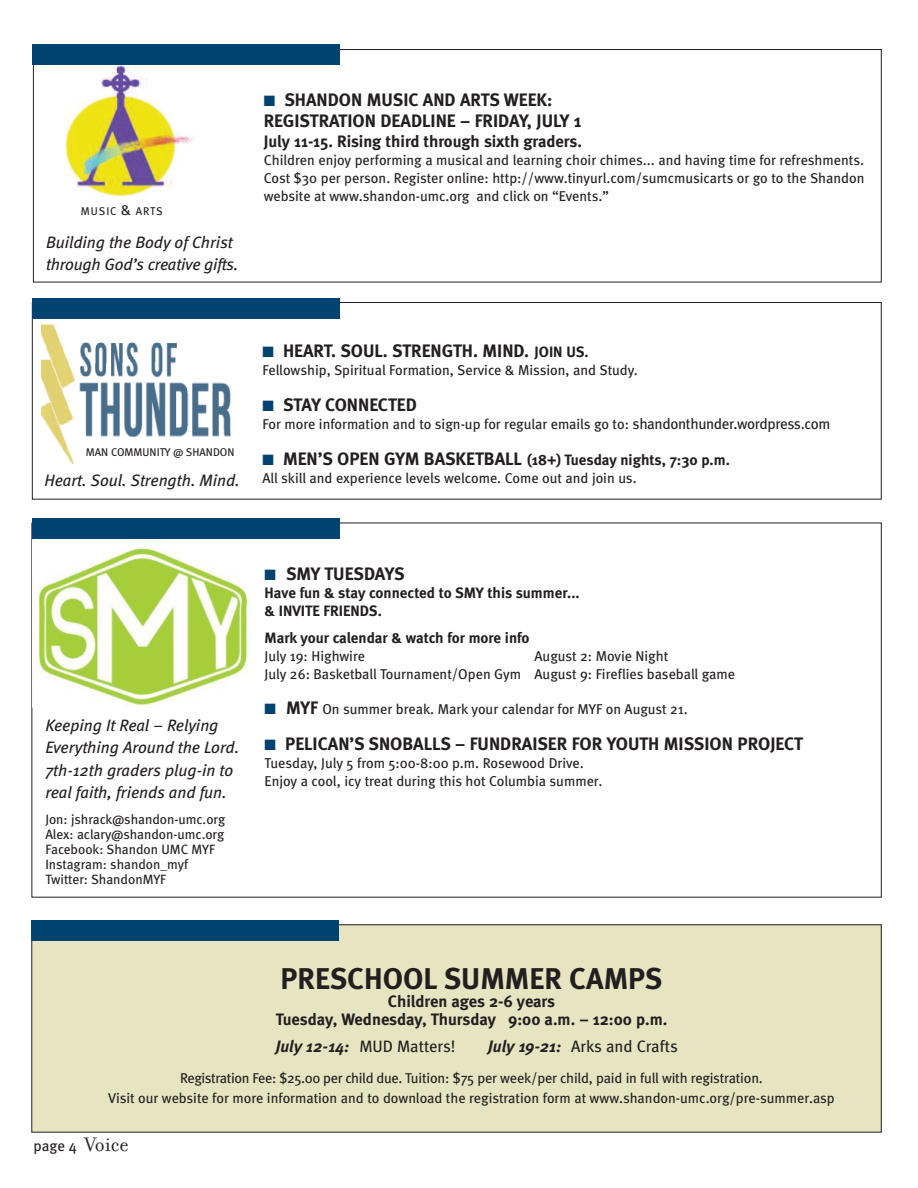
<style>
.page{position:relative;width:918px;height:1188px;background:#fff}
.page>*{position:absolute;margin:0;border:0;box-sizing:border-box;transform-origin:0 0}
.t1{font:700 30px "Meta";color:#231f20}
.t2{font:700 18px/21px "Meta";color:#231f20}
.t3{font:italic 16.5px/22.5px "Meta";color:#231f20}
.t4{font:700 16.5px/17.9px "Meta";color:#231f20;text-align:center}
.t5{font:16.5px "Meta";color:#231f20}
.t6{font:700 15px/18px "Meta";color:#231f20}
.t7{font:15px "Meta";color:#231f20}
.t8{font:14.25px/18px "Meta";color:#231f20}
.t9{font:13.5px/15px "Meta";color:#231f20}
.t10{font:11.25px "Meta";color:#231f20}
.t11{font:11.25px "Meta";letter-spacing:.085em;color:#231f20}
.s1{font-size:15px}
.s2{color:#004270}
.s3{font-size:18px}
.s4{font-weight:700;font-size:18px}
.s5{font-weight:700;font-style:italic}
.s6{font-family:"Filosofia";font-size:21px}
</style>
<div class="page">
<img style="left:32px;top:541px;width:219px;height:167px">
<img style="left:65px;top:66px;width:129px;height:131px">
<div style="left:32px;top:302px;width:849px;height:197px;border:1px solid #231f20"></div>
<img style="left:41px;top:324px;width:190px;height:139px">
<div style="left:32px;top:925px;width:849px;height:207px;background:#e7e4c2"></div>
<div style="left:32px;top:44px;width:308px;height:20px;background:#004270"></div>
<div style="left:32px;top:518px;width:308px;height:21px;background:#004270"></div>
<div style="left:32px;top:920px;width:307px;height:21px;background:#004270"></div>
<div style="left:32px;top:299px;width:308px;height:20px;background:#004270"></div>
<p class="t11" style="left:81px;top:207px;width:83px">MUSIC <span class="s1">&amp;</span> ARTS</p>
<p class="t3" style="left:46px;top:233px;width:194px">Building the Body of Christ through God’s creative gifts.</p>
<p class="t2" style="left:264px;top:89px;width:319px"><span class="s2">■</span> SHANDON MUSIC AND ARTS WEEK:<br>REGISTRATION DEADLINE – FRIDAY, JULY 1</p>
<p class="t4" style="left:264px;top:132px;width:320px">July 11-15. Rising third through sixth graders.</p>
<p class="t8" style="left:264px;top:152px;width:602px;text-align:justify">Children enjoy performing a musical and learning choir chimes... and having time for refreshments.<br>Cost $30 per person. Register online: http://www.tinyurl.com/sumcmusicarts or go to the Shandon website at www.shandon-umc.org and click on “Events.”</p>
<p class="t10" style="left:86px;top:448px;width:150px">MAN COMMUNITY @ SHANDON</p>
<p class="t3" style="left:44px;top:471px;width:197px">Heart. Soul. Strength. Mind.</p>
<p class="t2" style="left:262px;top:340px;width:328px"><span class="s2">■</span> HEART. SOUL. STRENGTH. MIND. <span class="s1">JOIN US.</span></p>
<p class="t8" style="left:262px;top:362px;width:377px">Fellowship, Spiritual Formation, Service &amp; Mission, and Study.</p>
<p class="t2" style="left:262px;top:394px;width:156px"><span class="s2">■</span> STAY CONNECTED</p>
<p class="t8" style="left:262px;top:416px;width:569px">For more information and to sign-up for regular emails go to: <span class="s1">shandonthunder.wordpress.com</span></p>
<p class="t6" style="left:262px;top:450px;width:469px"><span class="s2">■</span> <span class="s3">MEN’S OPEN GYM BASKETBALL</span> (18+) Tuesday nights, 7:30 p.m.</p>
<p class="t8" style="left:262px;top:470px;width:376px">All skill and experience levels welcome. Come out and join us.</p>
<p class="t3" style="left:45px;top:715px;width:195px">Keeping It Real – Relying<br>Everything Around the Lord.<br>7th-12th graders plug-in to real faith, friends and fun.</p>
<p class="t9" style="left:45px;top:813px;width:181px">Jon: jshrack@shandon-umc.org<br>Alex: aclary@shandon-umc.org<br>Facebook: Shandon UMC MYF<br>Instagram: shandon_myf<br>Twitter: ShandonMYF</p>
<p class="t2" style="left:265px;top:563px;width:142px"><span class="s2">■</span> SMY TUESDAYS</p>
<p class="t6" style="left:265px;top:584px;width:317px">Have fun &amp; stay connected to SMY this summer... &amp; INVITE FRIENDS.</p>
<p class="t6" style="left:265px;top:629px;width:266px">Mark your calendar &amp; watch for more info</p>
<p class="t8" style="left:265px;top:649px;width:102px">July 19: Highwire</p>
<p class="t8" style="left:265px;top:649px;width:472px;text-indent:270px">August 2: Movie Night<br>July 26: Basketball Tournament/Open Gym August 9: Fireflies baseball game</p>
<p class="t8" style="left:265px;top:701px;width:425px"><span class="s2">■</span> <span class="s4">MYF</span> On summer break. Mark your calendar for MYF on August 21.</p>
<p class="t2" style="left:265px;top:733px;width:540px"><span class="s2">■</span> PELICAN’S SNOBALLS – FUNDRAISER FOR YOUTH MISSION PROJECT</p>
<p class="t8" style="left:265px;top:755px;width:339px">Tuesday, July 5 from 5:00-8:00 p.m. Rosewood Drive.<br>Enjoy a cool, icy treat during this hot Columbia summer.</p>
<h1 class="t1" style="left:281px;top:961px;width:383px">PRESCHOOL SUMMER CAMPS</h1>
<p class="t4" style="left:276px;top:992px;width:393px">Children ages 2-6 years<br>Tuesday, Wednesday, Thursday 9:00 a.m. – 12:00 p.m.</p>
<p class="t5" style="left:276px;top:1041px;width:181px"><span class="s5">July 12-14:</span> MUD Matters!</p>
<p class="t5" style="left:488px;top:1041px;width:191px"><span class="s5">July 19-21:</span> Arks and Crafts</p>
<p class="t8" style="left:108px;top:1070px;width:728px;line-height:19.5px;text-align:center">Registration Fee: $25.00 per child due. Tuition: $75 per week/per child, paid in full with registration.<br>Visit our website for more information and to download the registration form at www.shandon-umc.org/pre-summer.asp</p>
<p class="t7" style="left:34px;top:1140px;width:96px">page 4 <span class="s6">Voice</span></p>
</div>
